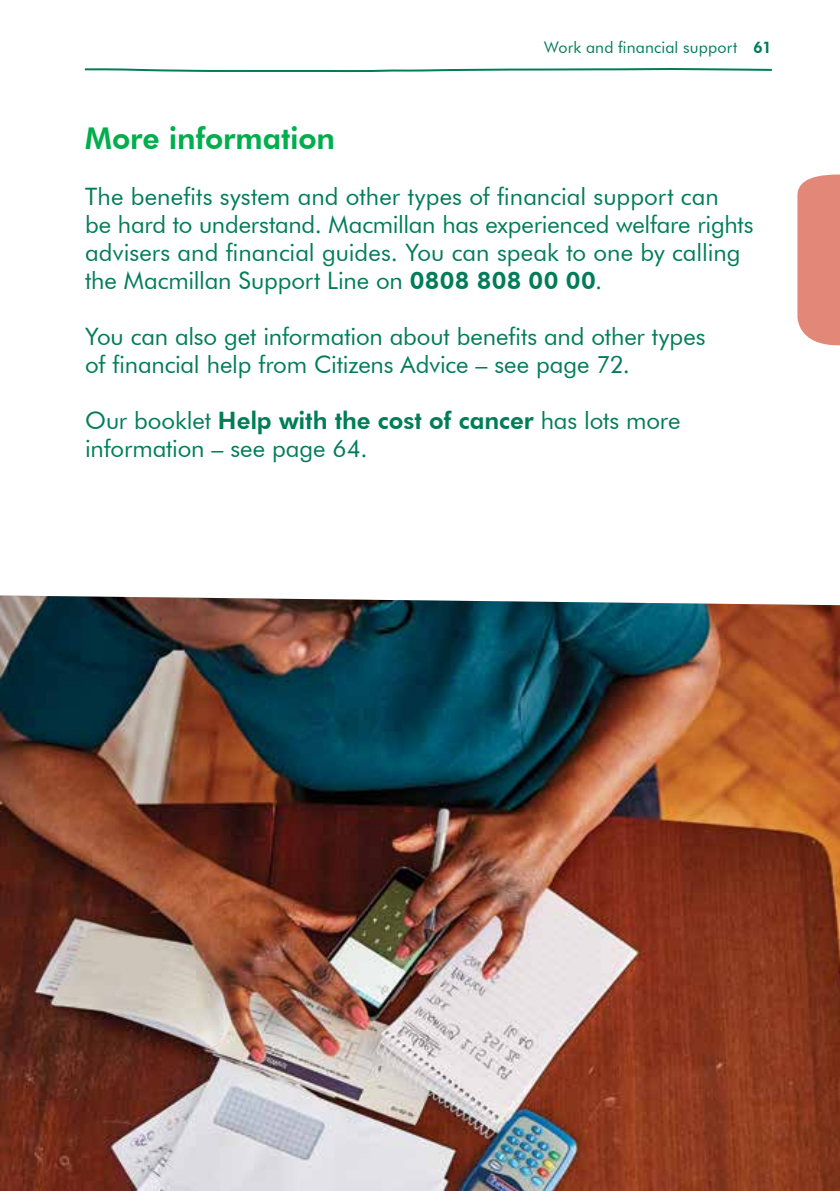
<style>
.page{position:relative;width:840px;height:1191px;background:#fff}
.page>*{position:absolute;margin:0;border:0;box-sizing:border-box;transform-origin:0 0}
.t1{font:800 30px "Futura BT";letter-spacing:-.005em;color:#00ae4d}
.t2{font:24px/28px "Futura BT";letter-spacing:-.005em;color:#007d57}
.t3{font:16px "Futura BT";letter-spacing:.01em;color:#007d57}
.s1{font-weight:800}
</style>
<div class="page">
<svg style="left:84px;top:68px;width:688px;height:5px"></svg>
<svg style="left:797px;top:174px;width:42px;height:171px;background:#e48f81"></svg>
<img style="left:0;top:595px;width:839px;height:596px">
<p class="t3" style="left:544px;top:38px;width:229px">Work and financial support <span class="s1">61</span></p>
<p class="t1" style="left:85px;top:126px;width:251px">More information</p>
<p class="t2" style="left:85px;top:182px;width:669px">The benefits system and other types of financial support can<br>be hard to understand. Macmillan has experienced welfare rights advisers and financial guides. You can speak to one by calling the Macmillan Support Line on <span class="s1">0808 808 00 00</span>.</p>
<p class="t2" style="left:85px;top:322px;width:621px">You can also get information about benefits and other types of financial help from Citizens Advice – see page 72.</p>
<p class="t2" style="left:85px;top:409px;width:596px">Our booklet <span class="s1">Help with the cost of cancer</span> has lots more information – see page 64.</p>
</div>
